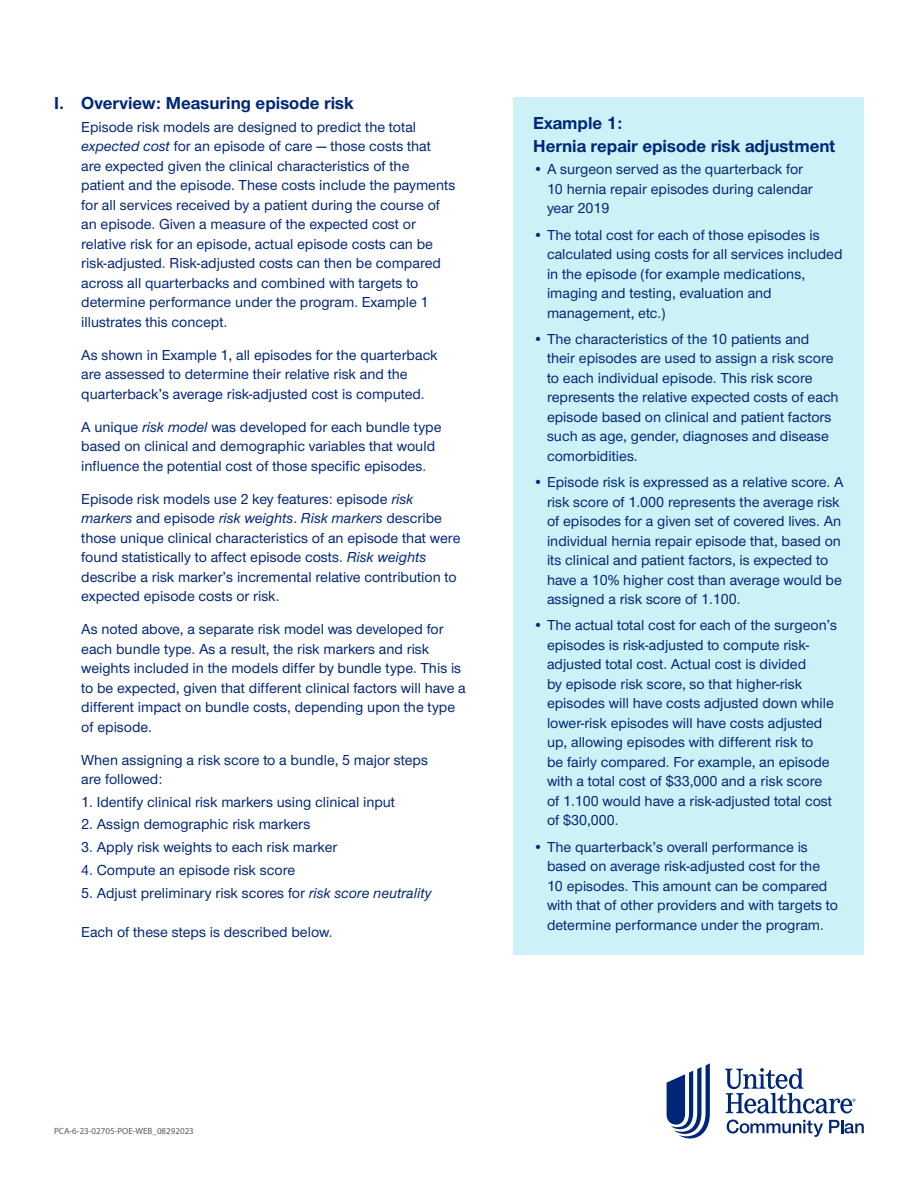
<style>
.page{position:relative;width:918px;height:1188px;background:#fff}
.page>*{position:absolute;margin:0;border:0;box-sizing:border-box;transform-origin:0 0}
.H5-Sans{font:700 18px "UHC Sans";color:#002677}
.Body{font:500 15px/19.5px "UHC Sans";color:#002677}
.t1{font:9px "Myriad Pro";color:#5a5a5a}
.s1{font-style:italic}
</style>
<div class="page">
<svg style="left:667px;top:1063px;width:43px;height:76px"></svg>
<svg style="left:727px;top:1120px;width:96px;height:17px"></svg>
<svg style="left:829px;top:1120px;width:35px;height:13px"></svg>
<svg style="left:725px;top:1068px;width:131px;height:45px"></svg>
<div style="left:513px;top:97px;width:351px;height:858px;background:#ccf2f7"></div>
<p class="H5-Sans" style="left:54px;top:91px;width:301px">I. Overview: Measuring episode risk</p>
<p class="Body" style="left:81px;top:116px;width:376px">Episode risk models are designed to predict the total <span class="s1">expected cost</span> for an episode of care — those costs that<br>are expected given the clinical characteristics of the patient and the episode. These costs include the payments for all services received by a patient during the course of an episode. Given a measure of the expected cost or relative risk for an episode, actual episode costs can be risk-adjusted. Risk-adjusted costs can then be compared across all quarterbacks and combined with targets to determine performance under the program. Example 1 illustrates this concept.</p>
<p class="Body" style="left:81px;top:344px;width:358px">As shown in Example 1, all episodes for the quarterback are assessed to determine their relative risk and the quarterback’s average risk-adjusted cost is computed.</p>
<p class="Body" style="left:81px;top:416px;width:362px">A unique <span class="s1">risk model</span> was developed for each bundle type based on clinical and demographic variables that would influence the potential cost of those specific episodes.</p>
<p class="Body" style="left:81px;top:488px;width:381px">Episode risk models use 2 key features: episode <span class="s1">risk markers</span> and episode <span class="s1">risk weights</span>. <span class="s1">Risk markers</span> describe those unique clinical characteristics of an episode that were found statistically to affect episode costs. <span class="s1">Risk weights </span>describe a risk marker’s incremental relative contribution to expected episode costs or risk.</p>
<p class="Body" style="left:81px;top:619px;width:386px">As noted above, a separate risk model was developed for each bundle type. As a result, the risk markers and risk weights included in the models differ by bundle type. This is to be expected, given that different clinical factors will have a different impact on bundle costs, depending upon the type of episode.</p>
<p class="Body" style="left:81px;top:749px;width:348px">When assigning a risk score to a bundle, 5 major steps are followed:</p>
<p class="Body" style="left:81px;top:791px;width:315px">1. Identify clinical risk markers using clinical input</p>
<p class="Body" style="left:81px;top:814px;width:231px">2. Assign demographic risk markers</p>
<p class="Body" style="left:81px;top:837px;width:258px">3. Apply risk weights to each risk marker</p>
<p class="Body" style="left:81px;top:860px;width:216px">4. Compute an episode risk score</p>
<p class="Body" style="left:81px;top:882px;width:352px">5. Adjust preliminary risk scores for <span class="s1">risk score neutrality</span></p>
<p class="Body" style="left:81px;top:922px;width:253px">Each of these steps is described below.</p>
<p class="H5-Sans" style="left:533px;top:111px;width:91px">Example 1:</p>
<p class="H5-Sans" style="left:533px;top:134px;width:304px">Hernia repair episode risk adjustment</p>
<p class="Body" style="left:547px;top:159px;width:267px;text-indent:-14px">• A surgeon served as the quarterback for<br>10 hernia repair episodes during calendar year 2019</p>
<p class="Body" style="left:547px;top:224px;width:297px;text-indent:-14px">• The total cost for each of those episodes is calculated using costs for all services included in the episode (for example medications, imaging and testing, evaluation and management, etc.)</p>
<p class="Body" style="left:547px;top:329px;width:293px;text-indent:-14px">• The characteristics of the 10 patients and their episodes are used to assign a risk score to each individual episode. This risk score represents the relative expected costs of each episode based on clinical and patient factors such as age, gender, diagnoses and disease comorbidities.</p>
<p class="Body" style="left:547px;top:472px;width:298px;text-indent:-14px">• Episode risk is expressed as a relative score. A risk score of 1.000 represents the average risk of episodes for a given set of covered lives. An individual hernia repair episode that, based on its clinical and patient factors, is expected to have a 10% higher cost than average would be assigned a risk score of 1.100.</p>
<p class="Body" style="left:547px;top:615px;width:292px;text-indent:-14px">• The actual total cost for each of the surgeon’s episodes is risk-adjusted to compute risk&shy;adjusted total cost. Actual cost is divided<br>by episode risk score, so that higher-risk episodes will have costs adjusted down while lower-risk episodes will have costs adjusted up, allowing episodes with different risk to<br>be fairly compared. For example, an episode with a total cost of $33,000 and a risk score of 1.100 would have a risk-adjusted total cost of $30,000.</p>
<p class="Body" style="left:547px;top:836px;width:292px;text-indent:-14px">• The quarterback’s overall performance is based on average risk-adjusted cost for the 10 episodes. This amount can be compared with that of other providers and with targets to determine performance under the program.</p>
<p class="t1" style="left:54px;top:1125px;width:141px">PCA-6-23-02705-POE-WEB_08292023</p>
</div>
